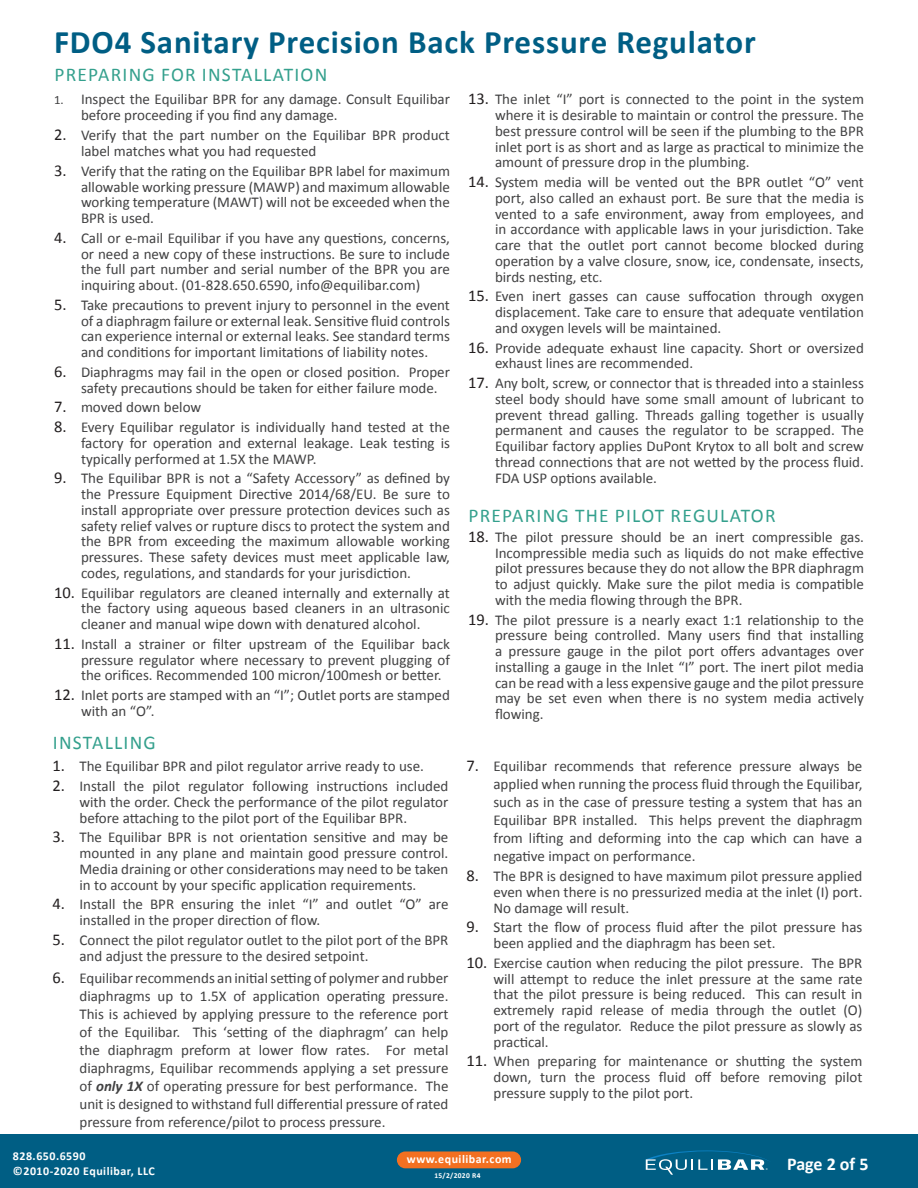
<style>
.page{position:relative;width:918px;height:1188px;background:#fff}
.page>*{position:absolute;margin:0;border:0;box-sizing:border-box;transform-origin:0 0}
.t1{font:700 33px "Calibri";letter-spacing:.025em;color:#005e84}
.t2{font:19.5px "Calibri";letter-spacing:.065em;color:#34a08d}
.t3{font:700 18px "Calibri";letter-spacing:-.005em;color:#fff}
.t4{font:15px/15.8px "Calibri";color:#414142;text-align:justify}
.t5{font:700 12px/14.4px "Calibri";letter-spacing:.04em;color:#fff}
.t6{font:700 7.5px "Calibri";letter-spacing:.04em;color:#fff}
.s1{font-size:12.75px}
.s2{font-size:16.5px;color:#231f20}
.s3{font-weight:700;font-style:italic}
</style>
<div class="page">
<div style="left:0;top:1134px;width:918px;height:54px;background:#005e84"></div>
<svg style="left:646px;top:1150px;width:123px;height:25px"></svg>
<div style="left:397px;top:1151px;width:124px;height:17px;background:#f37021;border-radius:8px"></div>
<h1 class="t1" style="left:54px;top:21px;width:703px">FDO4 Sanitary Precision Back Pressure Regulator</h1>
<h2 class="t2" style="left:54px;top:62px;width:274px">PREPARING FOR INSTALLATION</h2>
<p class="t4" style="left:81px;top:92px;width:370px;text-indent:-27px"><span class="s1">1.</span> Inspect the Equilibar BPR for any damage. Consult Equilibar before proceeding if you find any damage.</p>
<p class="t4" style="left:81px;top:128px;width:370px;text-indent:-27px"><span class="s2">2.</span> Verify that the part number on the Equilibar BPR product label matches what you had requested</p>
<p class="t4" style="left:81px;top:163px;width:371px;text-indent:-27px"><span class="s2">3.</span> Verify that the rating on the Equilibar BPR label for maximum allowable working pressure (MAWP) and maximum allowable working temperature (MAWT) will not be exceeded when the BPR is used.</p>
<p class="t4" style="left:81px;top:230px;width:371px;text-indent:-27px"><span class="s2">4.</span> Call or e-mail Equilibar if you have any questions, concerns, or need a new copy of these instructions. Be sure to include the full part number and serial number of the BPR you are inquiring about. (01-828.650.6590, info@equilibar.com)</p>
<p class="t4" style="left:81px;top:297px;width:371px;text-indent:-27px"><span class="s2">5.</span> Take precautions to prevent injury to personnel in the event of a diaphragm failure or external leak. Sensitive fluid controls can experience internal or external leaks. See standard terms and conditions for important limitations of liability notes.</p>
<p class="t4" style="left:81px;top:364px;width:371px;text-indent:-27px"><span class="s2">6.</span> Diaphragms may fail in the open or closed position. Proper safety precautions should be taken for either failure mode.</p>
<p class="t4" style="left:54px;top:400px;width:149px"><span class="s2">7.</span> moved down below</p>
<p class="t4" style="left:81px;top:419px;width:371px;text-indent:-27px"><span class="s2">8.</span> Every Equilibar regulator is individually hand tested at the factory for operation and external leakage. Leak testing is typically performed at 1.5X the MAWP.</p>
<p class="t4" style="left:81px;top:470px;width:371px;text-indent:-27px"><span class="s2">9.</span> The Equilibar BPR is not a “Safety Accessory” as defined by the Pressure Equipment Directive 2014/68/EU. Be sure to install appropriate over pressure protection devices such as safety relief valves or rupture discs to protect the system and the BPR from exceeding the maximum allowable working pressures. These safety devices must meet applicable law, codes, regulations, and standards for your jurisdiction.</p>
<p class="t4" style="left:81px;top:585px;width:370px;text-indent:-27px"><span class="s2">10.</span> Equilibar regulators are cleaned internally and externally at the factory using aqueous based cleaners in an ultrasonic cleaner and manual wipe down with denatured alcohol.</p>
<p class="t4" style="left:81px;top:636px;width:370px;text-indent:-27px"><span class="s2">11.</span> Install a strainer or filter upstream of the Equilibar back pressure regulator where necessary to prevent plugging of the orifices. Recommended 100 micron/100mesh or better.</p>
<p class="t4" style="left:81px;top:687px;width:370px;text-indent:-27px"><span class="s2">12.</span> Inlet ports are stamped with an “I”; Outlet ports are stamped with an “O”.</p>
<h2 class="t2" style="left:53px;top:730px;width:105px">INSTALLING</h2>
<p class="t4" style="left:52px;top:759px;width:373px"><span class="s2">1.</span> The Equilibar BPR and pilot regulator arrive ready to use.</p>
<p class="t4" style="left:79px;top:778px;width:370px;text-indent:-27px"><span class="s2">2.</span> Install the pilot regulator following instructions included with the order. Check the performance of the pilot regulator before attaching to the pilot port of the Equilibar BPR.</p>
<p class="t4" style="left:79px;top:830px;width:371px;text-indent:-27px"><span class="s2">3.</span> The Equilibar BPR is not orientation sensitive and may be mounted in any plane and maintain good pressure control.<br>Media draining or other considerations may need to be taken in to account by your specific application requirements.</p>
<p class="t4" style="left:79px;top:897px;width:371px;text-indent:-27px"><span class="s2">4.</span> Install the BPR ensuring the inlet “I” and outlet “O” are installed in the proper direction of flow.</p>
<p class="t4" style="left:79px;top:932px;width:371px;text-indent:-27px"><span class="s2">5.</span> Connect the pilot regulator outlet to the pilot port of the BPR and adjust the pressure to the desired setpoint.</p>
<p class="t4" style="left:79px;top:969px;width:371px;line-height:18px;text-indent:-27px"><span class="s2">6.</span> Equilibar recommends an initial setting of polymer and rubber diaphragms up to 1.5X of application operating pressure.<br>This is achieved by applying pressure to the reference port of the Equilibar. This ‘setting of the diaphragm’ can help the diaphragm preform at lower flow rates. For metal diaphragms, Equilibar recommends applying a set pressure of <span class="s3">only 1X</span> of operating pressure for best performance. The unit is designed to withstand full differential pressure of rated pressure from reference/pilot to process pressure.</p>
<p class="t4" style="left:495px;top:92px;width:371px;text-indent:-27px"><span class="s2">13.</span> The inlet “I” port is connected to the point in the system where it is desirable to maintain or control the pressure. The best pressure control will be seen if the plumbing to the BPR inlet port is as short and as large as practical to minimize the amount of pressure drop in the plumbing.</p>
<p class="t4" style="left:495px;top:174px;width:371px;text-indent:-27px"><span class="s2">14.</span> System media will be vented out the BPR outlet “O” vent port, also called an exhaust port. Be sure that the media is vented to a safe environment, away from employees, and in accordance with applicable laws in your jurisdiction. Take care that the outlet port cannot become blocked during operation by a valve closure, snow, ice, condensate, insects, birds nesting, etc.</p>
<p class="t4" style="left:495px;top:289px;width:370px;text-indent:-27px"><span class="s2">15.</span> Even inert gasses can cause suffocation through oxygen displacement. Take care to ensure that adequate ventilation and oxygen levels will be maintained.</p>
<p class="t4" style="left:495px;top:340px;width:370px;text-indent:-27px"><span class="s2">16.</span> Provide adequate exhaust line capacity. Short or oversized exhaust lines are recommended.</p>
<p class="t4" style="left:495px;top:375px;width:371px;text-indent:-27px"><span class="s2">17.</span> Any bolt, screw, or connector that is threaded into a stainless steel body should have some small amount of lubricant to prevent thread galling. Threads galling together is usually permanent and causes the regulator to be scrapped. The Equilibar factory applies DuPont Krytox to all bolt and screw thread connections that are not wetted by the process fluid.<br>FDA USP options available.</p>
<h2 class="t2" style="left:468px;top:503px;width:309px">PREPARING THE PILOT REGULATOR</h2>
<p class="t4" style="left:495px;top:529px;width:371px;text-indent:-27px"><span class="s2">18.</span> The pilot pressure should be an inert compressible gas.<br>Incompressible media such as liquids do not make effective pilot pressures because they do not allow the BPR diaphragm to adjust quickly. Make sure the pilot media is compatible with the media flowing through the BPR.</p>
<p class="t4" style="left:495px;top:612px;width:371px;text-indent:-27px"><span class="s2">19.</span> The pilot pressure is a nearly exact 1:1 relationship to the pressure being controlled. Many users find that installing a pressure gauge in the pilot port offers advantages over installing a gauge in the Inlet “I” port. The inert pilot media can be read with a less expensive gauge and the pilot pressure may be set even when there is no system media actively flowing.</p>
<p class="t4" style="left:493px;top:758px;width:371px;line-height:18px;text-indent:-27px"><span class="s2">7.</span> Equilibar recommends that reference pressure always be applied when running the process fluid through the Equilibar, such as in the case of pressure testing a system that has an Equilibar BPR installed. This helps prevent the diaphragm from lifting and deforming into the cap which can have a negative impact on performance.</p>
<p class="t4" style="left:493px;top:868px;width:370px;text-indent:-27px"><span class="s2">8.</span> The BPR is designed to have maximum pilot pressure applied even when there is no pressurized media at the inlet (I) port.<br>No damage will result.</p>
<p class="t4" style="left:493px;top:920px;width:370px;text-indent:-27px"><span class="s2">9.</span> Start the flow of process fluid after the pilot pressure has been applied and the diaphragm has been set.</p>
<p class="t4" style="left:493px;top:955px;width:371px;text-indent:-27px"><span class="s2">10.</span> Exercise caution when reducing the pilot pressure. The BPR will attempt to reduce the inlet pressure at the same rate that the pilot pressure is being reduced. This can result in extremely rapid release of media through the outlet (O) port of the regulator. Reduce the pilot pressure as slowly as practical.</p>
<p class="t4" style="left:493px;top:1054px;width:370px;text-indent:-27px"><span class="s2">11.</span> When preparing for maintenance or shutting the system down, turn the process fluid off before removing pilot pressure supply to the pilot port.</p>
<p class="t5" style="left:13px;top:1149px;width:143px">828.650.6590 ©2010-2020 Equilibar, LLC</p>
<p class="t5" style="left:407px;top:1152px;width:106px">www.equilibar.com</p>
<p class="t6" style="left:434px;top:1171px;width:48px">15/2/2020 R4</p>
<p class="t3" style="left:787px;top:1152px;width:83px">Page 2 of 5</p>
</div>
